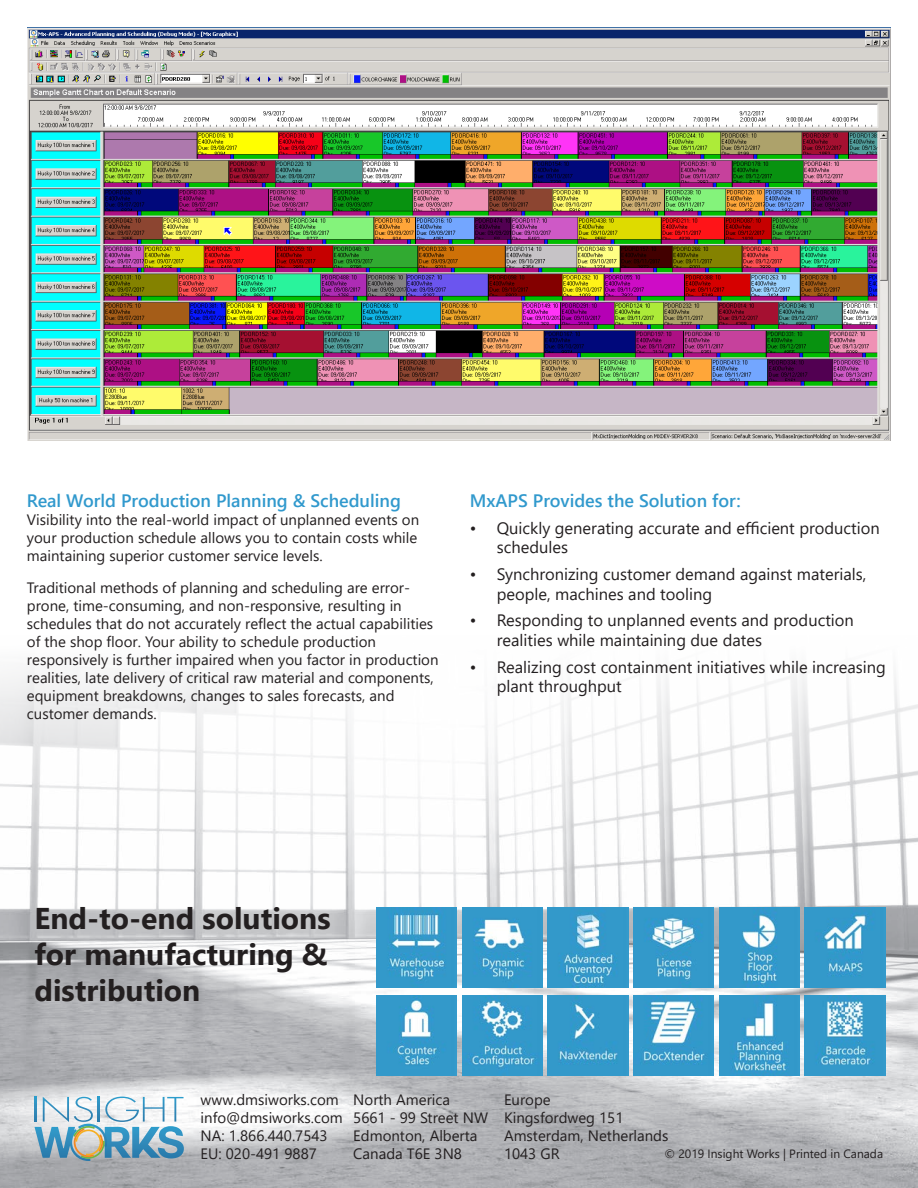
<style>
.page{position:relative;width:918px;height:1188px;background:#fff}
.page>*{position:absolute;margin:0;border:0;box-sizing:border-box;transform-origin:0 0}
.t1{font:700 30px/36px "Segoe UI";color:#231f20;text-align:justify}
.t2{font:600 18px "Segoe UI";color:#3199cd}
.t3{font:16.5px/19.8px "Segoe UI";color:#231f20}
.t4{font:15px/18px "Segoe UI";color:#231f20}
.t5{font:12px "Segoe UI";color:#231f20}
</style>
<div class="page">
<svg style="left:0;top:665px;width:918px;height:523px"></svg>
<svg style="left:34px;top:1097px;width:150px;height:64px"></svg>
<img style="left:548px;top:907px;width:80px;height:81px">
<img style="left:805px;top:996px;width:80px;height:80px">
<img style="left:377px;top:996px;width:80px;height:80px">
<img style="left:633px;top:996px;width:81px;height:80px">
<img style="left:462px;top:907px;width:80px;height:81px">
<img style="left:719px;top:996px;width:80px;height:80px">
<img style="left:633px;top:907px;width:81px;height:81px">
<img style="left:805px;top:907px;width:80px;height:81px">
<img style="left:548px;top:996px;width:80px;height:80px">
<img style="left:462px;top:996px;width:80px;height:80px">
<img style="left:719px;top:907px;width:80px;height:81px">
<img style="left:377px;top:907px;width:80px;height:81px">
<img style="left:27px;top:27px;width:864px;height:414px">
<p class="t2" style="left:27px;top:484px;width:375px">Real World Production Planning &amp; Scheduling</p>
<p class="t4" style="left:27px;top:509px;width:394px;text-align:justify">Visibility into the real-world impact of unplanned events on your production schedule allows you to contain costs while maintaining superior customer service levels.</p>
<p class="t4" style="left:27px;top:577px;width:413px">Traditional methods of planning and scheduling are error&shy;prone, time-consuming, and non-responsive, resulting in schedules that do not accurately reflect the actual capabilities of the shop floor. Your ability to schedule production responsively is further impaired when you factor in production realities, late delivery of critical raw material and components, equipment breakdowns, changes to sales forecasts, and customer demands.</p>
<p class="t2" style="left:470px;top:484px;width:273px">MxAPS Provides the Solution for:</p>
<p class="t3" style="left:497px;top:516px;width:384px;text-indent:-27px">• Quickly generating accurate and efficient production schedules</p>
<p class="t3" style="left:497px;top:563px;width:371px;text-indent:-27px">• Synchronizing customer demand against materials, people, machines and tooling</p>
<p class="t3" style="left:497px;top:609px;width:359px;text-indent:-27px">• Responding to unplanned events and production realities while maintaining due dates</p>
<p class="t3" style="left:497px;top:655px;width:391px;text-indent:-27px">• Realizing cost containment initiatives while increasing plant throughput</p>
<p class="t1" style="left:34px;top:898px;width:298px">End-to-end solutions for manufacturing &amp; distribution</p>
<p class="t4" style="left:201px;top:1090px;width:144px">www.dmsiworks.com info@dmsiworks.com<br>NA: 1.866.440.7543<br>EU: 020-491 9887</p>
<p class="t4" style="left:353px;top:1090px;width:136px">North America<br>5661 - 99 Street NW<br>Edmonton, Alberta<br>Canada T6E 3N8</p>
<p class="t4" style="left:504px;top:1090px;width:166px">Europe<br>Kingsfordweg 151<br>Amsterdam, Netherlands<br>1043 GR</p>
<p class="t5" style="left:665px;top:1143px;width:220px">© 2019 Insight Works | Printed in Canada</p>
</div>
